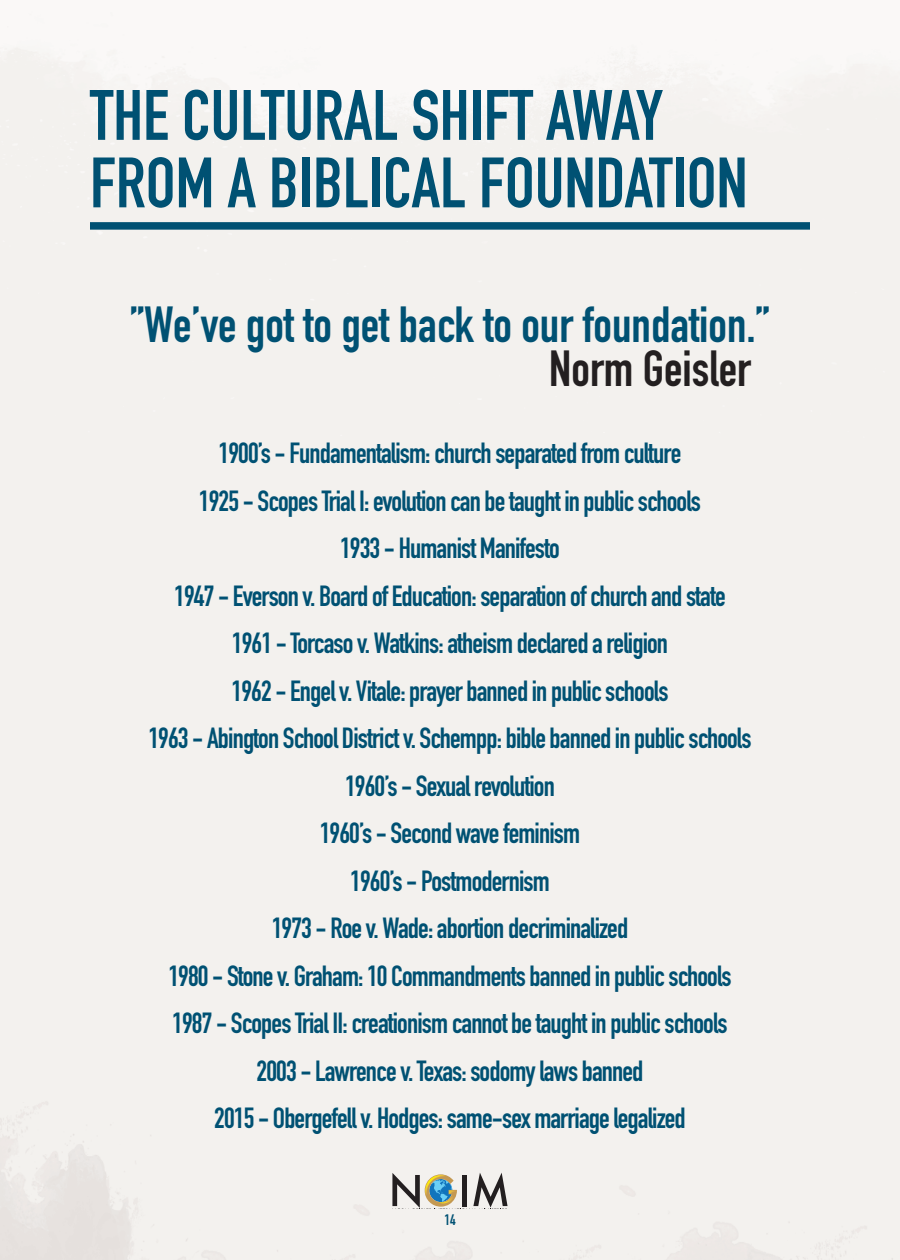
<style>
.page{position:relative;width:900px;height:1260px;background:#fff}
.page>*{position:absolute;margin:0;border:0;box-sizing:border-box;transform-origin:0 0}
.t1{font:700 70px/67.5px "DIN Condensed";color:#005173}
.t2{font:700 50px "DIN Condensed";color:#005173}
.t3{font:700 50px "DIN Condensed";color:#231f20}
.t4{font:700 28.75px/47.5px "DIN Condensed";letter-spacing:-.03em;color:#005173;text-align:center}
.t5{font:700 15px "DIN Condensed";color:#005173}
</style>
<div class="page">
<div style="left:0;top:12px;width:900px;height:1248px;background:#f3f1ee"></div>
<div style="left:462px;top:1175px;width:5px;height:31px;background:#231f20"></div>
<svg style="left:473px;top:1173px;width:35px;height:35px"></svg>
<svg style="left:392px;top:1173px;width:65px;height:35px;background:#a5aea8"></svg>
<div style="left:90px;top:222px;width:720px;height:8px;background:#005173"></div>
<h1 class="t1" style="left:90px;top:91px;width:659px">THE CULTURAL SHIFT AWAY<br>FROM A BIBLICAL FOUNDATION</h1>
<h2 class="t2" style="left:130px;top:307px;width:641px">”We’ve got to get back to our foundation.”</h2>
<h2 class="t3" style="left:549px;top:350px;width:203px">Norm Geisler</h2>
<p class="t4" style="left:148px;top:433px;width:605px">1900’s - Fundamentalism: church separated from culture<br>1925 - Scopes Trial I: evolution can be taught in public schools<br>1933 - Humanist Manifesto<br>1947 - Everson v. Board of Education: separation of church and state<br>1961 - Torcaso v. Watkins: atheism declared a religion<br>1962 - Engel v. Vitale: prayer banned in public schools<br>1963 - Abington School District v. Schempp: bible banned in public schools 1960’s - Sexual revolution<br>1960’s - Second wave feminism<br>1960’s - Postmodernism<br>1973 - Roe v. Wade: abortion decriminalized<br>1980 - Stone v. Graham: 10 Commandments banned in public schools 1987 - Scopes Trial II: creationism cannot be taught in public schools<br>2003 - Lawrence v. Texas: sodomy laws banned<br>2015 - Obergefell v. Hodges: same-sex marriage legalized</p>
<p class="t5" style="left:444px;top:1215px;width:13px">14</p>
</div>
